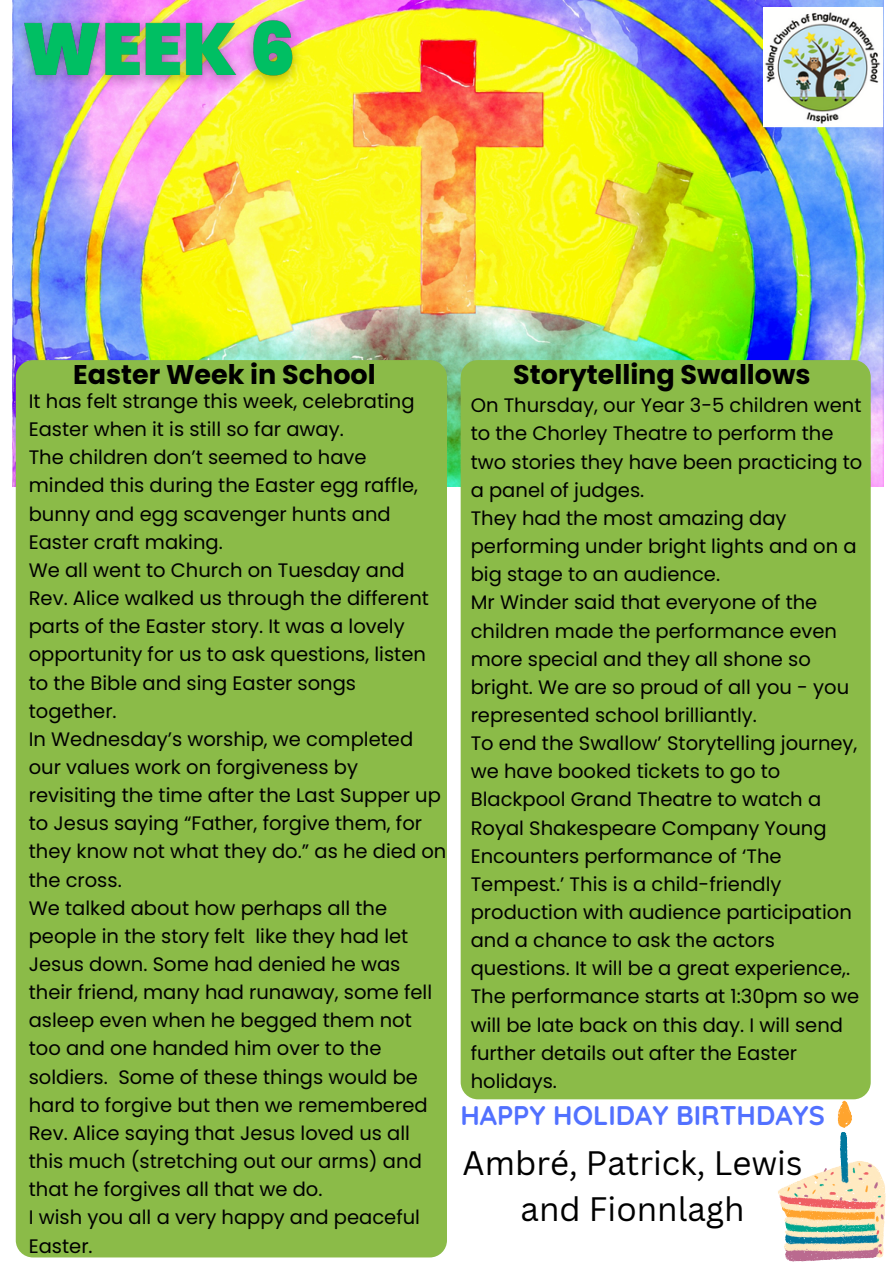
<style>
.page{position:relative;width:894px;height:1264px;background:#fff}
.page>*{position:absolute;margin:0;border:0;box-sizing:border-box;transform-origin:0 0}
.t1{font:33px/46.2px "Canva Sans";color:#000;text-align:center}
.t2{font:700 27px "Poppins";color:#000}
.t3{font:700 27px "Quicksand";color:#5271ff}
.t4{font:19.5px/28.2px "Poppins";color:#000}
</style>
<div class="page">
<img style="left:12px;top:0;width:871px;height:486px">
<div style="left:16px;top:360px;width:431px;height:897px;background:#8bbb48;border-radius:17px"></div>
<img style="left:763px;top:7px;width:120px;height:121px">
<div style="left:460px;top:360px;width:410px;height:739px;background:#8bbb48;border-radius:17px"></div>
<img style="left:770px;top:1099px;width:116px;height:163px">
<img style="left:12px;top:0;width:300px;height:101px">
<p class="t2" style="left:73px;top:356px;width:304px">Easter Week in School</p>
<p class="t2" style="left:513px;top:356px;width:299px">Storytelling Swallows</p>
<p class="t4" style="left:29px;top:387px;width:387px">It has felt strange this week, celebrating<br>Easter when it is still so far away.</p>
<p class="t4" style="left:29px;top:443px;width:391px">The children don’t seemed to have minded this during the Easter egg raffle, bunny and egg scavenger hunts and<br>Easter craft making.</p>
<p class="t4" style="left:29px;top:556px;width:401px">We all went to Church on Tuesday and Rev. Alice walked us through the different parts of the Easter story. It was a lovely opportunity for us to ask questions, listen to the Bible and sing Easter songs together.</p>
<p class="t4" style="left:29px;top:725px;width:419px">In Wednesday’s worship, we completed our values work on forgiveness by revisiting the time after the Last Supper up to Jesus saying “Father, forgive them, for they know not what they do.” as he died on the cross.</p>
<p class="t4" style="left:29px;top:893px;width:405px">We talked about how perhaps all the people in the story felt like they had let Jesus down. Some had denied he was their friend, many had runaway, some fell asleep even when he begged them not too and one handed him over to the soldiers. Some of these things would be hard to forgive but then we remembered Rev. Alice saying that Jesus loved us all this much (stretching out our arms) and that he forgives all that we do.</p>
<p class="t4" style="left:29px;top:1203px;width:393px">I wish you all a very happy and peaceful<br>Easter.</p>
<p class="t4" style="left:470px;top:391px;width:393px">On Thursday, our Year 3-5 children went to the Chorley Theatre to perform the two stories they have been practicing to a panel of judges.</p>
<p class="t4" style="left:470px;top:504px;width:387px">They had the most amazing day performing under bright lights and on a big stage to an audience.</p>
<h4 class="t4" style="left:470px;top:588px;width:380px">Mr Winder said that everyone of the children made the performance even more special and they all shone so bright. We are so proud of all you - you represented school brilliantly.</h4>
<h4 class="t4" style="left:470px;top:729px;width:388px">To end the Swallow’ Storytelling journey, we have booked tickets to go to Blackpool Grand Theatre to watch a Royal Shakespeare Company Young Encounters performance of ‘The Tempest.’ This is a child-friendly production with audience participation and a chance to ask the actors questions. It will be a great experience,.</h4>
<p class="t4" style="left:470px;top:982px;width:390px">The performance starts at 1:30pm so we will be late back on this day. I will send further details out after the Easter holidays.</p>
<p class="t3" style="left:460px;top:1097px;width:366px">HAPPY HOLIDAY BIRTHDAYS</p>
<p class="t1" style="left:462px;top:1139px;width:341px">Ambré, Patrick, Lewis and Fionnlagh</p>
</div>
